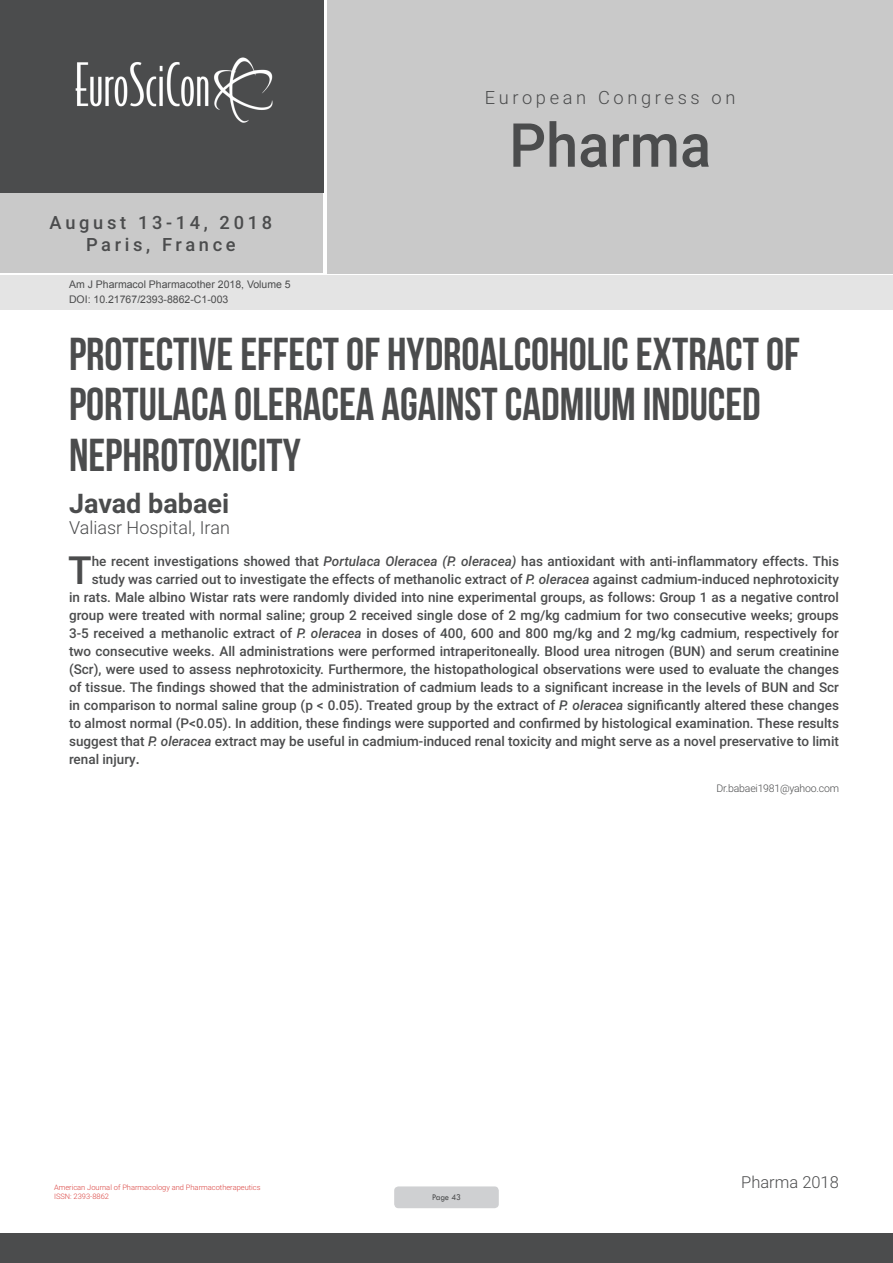
<style>
.page{position:relative;width:893px;height:1263px;background:#fff}
.page>*{position:absolute;margin:0;border:0;box-sizing:border-box;transform-origin:0 0}
.t1{font:500 60.75px "Roboto";color:#4b4c4d;scale:.95 1}
.t2{font:46.05px/50.7px "Bebas Neue";color:#4b4c4d}
.Abstract{font:500 38.85px "Roboto";color:#4b4c4d}
.t3{font:700 27px "Roboto";color:#4b4c4d}
.t4{font:500 18.3px/21.9px "Roboto";letter-spacing:.2em;color:#4b4c4d;text-align:center}
.t5{font:300 18.3px "Roboto";letter-spacing:.2em;color:#4b4c4d}
.t6{font:300 18px "Roboto";color:#4b4c4d}
.t7{font:300 16.5px "Roboto";color:#4b4c4d}
.Abstract-2{font:500 13.5px "Roboto";color:#4b4c4d}
.t8{font:10.5px "Arial";color:#4b4c4d}
.Biography{font:300 10.5px "Roboto";letter-spacing:-.02em;color:#4b4c4d}
.t9{font:9px "Tw Cen";letter-spacing:-.02em;color:#4b4c4d;scale:.95 1}
.t10{font:300 7.5px/9px "Roboto";color:#da4340}
.s1{font-style:italic}
.s2{font-weight:700}
</style>
<div class="page">
<div style="left:0;top:0;width:323px;height:193px;background:#4b4c4d"></div>
<div style="left:0;top:193px;width:322px;height:80px;background:#c9c9c9"></div>
<div style="left:327px;top:0;width:566px;height:273px;background:#c9c9c9"></div>
<img style="left:75px;top:57px;width:198px;height:66px">
<div style="left:0;top:1233px;width:893px;height:30px;background:#4b4c4d"></div>
<div style="left:1px;top:275px;width:892px;height:35px;background:#e4e4e4"></div>
<div style="left:394px;top:1186px;width:105px;height:22px;background:#cfd0d2;border-radius:4px"></div>
<h3 class="t4" style="left:50px;top:211px;width:224px">August 13-14, 2018<br>Paris, France</h3>
<p class="t8" style="left:69px;top:278px;width:223px">Am J Pharmacol Pharmacother 2018, Volume 5</p>
<p class="t8" style="left:69px;top:292px;width:161px">DOI: 10.21767/2393-8862-C1-003</p>
<h3 class="t5" style="left:485px;top:85px;width:252px">European Congress on</h3>
<h1 class="t1" style="left:509px;top:103px;width:214px">Pharma</h1>
<p class="t2" style="left:69px;top:328px;width:732px">PROTECTIVE EFFECT OF HYDROALCOHOLIC EXTRACT OF<br>PORTULACA OLERACEA AGAINST CADMIUM INDUCED<br>NEPHROTOXICITY</p>
<p class="t3" style="left:69px;top:484px;width:162px">Javad babaei</p>
<p class="t6" style="left:69px;top:515px;width:162px">Valiasr Hospital, Iran</p>
<p class="Abstract" style="left:68px;top:543px;width:25px">T</p>
<p class="Abstract-2" style="left:92px;top:551px;width:749px">he recent investigations showed that <span class="s1">Portulaca Oleracea (P. oleracea)</span> has antioxidant with anti-inflammatory effects. This</p>
<p class="Abstract-2" style="left:92px;top:569px;width:749px">study was carried out to investigate the effects of methanolic extract of <span class="s1">P. oleracea</span> against cadmium-induced nephrotoxicity</p>
<p class="Abstract-2" style="left:69px;top:587px;width:771px">in rats. Male albino Wistar rats were randomly divided into nine experimental groups, as follows: Group 1 as a negative control</p>
<p class="Abstract-2" style="left:69px;top:605px;width:771px">group were treated with normal saline; group 2 received single dose of 2 mg/kg cadmium for two consecutive weeks; groups</p>
<p class="Abstract-2" style="left:69px;top:623px;width:771px">3-5 received a methanolic extract of <span class="s1">P. oleracea</span> in doses of 400, 600 and 800 mg/kg and 2 mg/kg cadmium, respectively for</p>
<p class="Abstract-2" style="left:69px;top:641px;width:771px">two consecutive weeks. All administrations were performed intraperitoneally. Blood urea nitrogen (BUN) and serum creatinine</p>
<p class="Abstract-2" style="left:69px;top:659px;width:771px">(Scr), were used to assess nephrotoxicity. Furthermore, the histopathological observations were used to evaluate the changes</p>
<p class="Abstract-2" style="left:69px;top:677px;width:771px">of tissue. The findings showed that the administration of cadmium leads to a significant increase in the levels of BUN and Scr</p>
<p class="Abstract-2" style="left:69px;top:695px;width:771px">in comparison to normal saline group (p &lt; 0.05). Treated group by the extract of <span class="s1">P. oleracea</span> significantly altered these changes</p>
<p class="Abstract-2" style="left:69px;top:713px;width:771px">to almost normal (P&lt;0.05). In addition, these findings were supported and confirmed by histological examination. These results</p>
<p class="Abstract-2" style="left:69px;top:731px;width:771px">suggest that <span class="s1">P. oleracea</span> extract may be useful in cadmium-induced renal toxicity and might serve as a novel preservative to limit</p>
<p class="Abstract-2" style="left:69px;top:749px;width:72px">renal injury<span class="s2">.</span></p>
<p class="Biography" style="left:717px;top:781px;width:124px">Dr.babaei1981@yahoo.com</p>
<p class="t10" style="left:54px;top:1183px;width:208px">American Journal of Pharmacology and Pharmacotherapeutics<br>ISSN: 2393-8862</p>
<p class="t9" style="left:432px;top:1192px;width:32px">Page 43</p>
<p class="t7" style="left:741px;top:1170px;width:99px">Pharma 2018</p>
</div>
